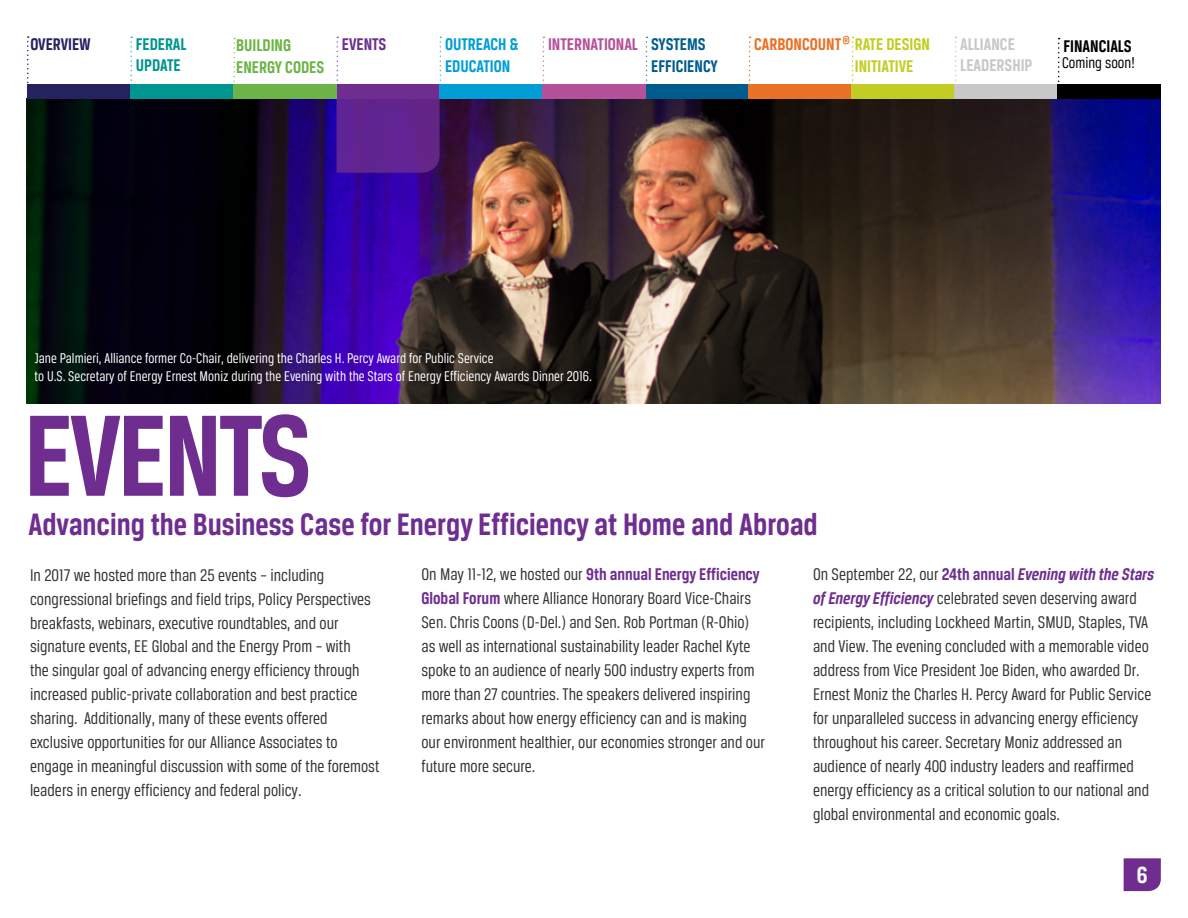
<style>
.page{position:relative;width:1188px;height:918px;background:#fff}
.page>*{position:absolute;margin:0;border:0;box-sizing:border-box;transform-origin:0 0}
.t1{font:700 123px "Breuer Condensed";letter-spacing:-.025em;color:#6f2e8f}
.t2{font:700 33px "Breuer Condensed";color:#6f2e8f}
.t3{font:700 24.9px "Breuer Condensed";color:#fff}
.t4{font:18px/24px "Breuer Condensed";color:#333}
.t5{font:700 18px/21.6px "Breuer Condensed";color:#c2cd23}
.t6{font:700 18px "Breuer Condensed";color:#6cb445}
.t7{font:700 18px/21.6px "Breuer Condensed";color:#009ed5}
.t8{font:700 18px/21px "Breuer Condensed";color:#c8c8c8}
.t9{font:700 18px/21.6px "Breuer Condensed";color:#005c8c}
.t10{font:700 18px/21px "Breuer Condensed";color:#00958f}
.t11{font:700 18px "Breuer Condensed";color:#b5519a}
.t12{font:700 18px "Breuer Condensed";color:#000}
.t13{font:700 18px "Breuer Condensed";color:#26215f}
.t14{font:700 18px "Breuer Condensed";color:#6f2e8f}
.t15{font:16.5px "Breuer Condensed";color:#000}
.t16{font:15px/18px "Breuer Condensed";color:#fff}
.t17{font:700 12px "Breuer Condensed";color:#ea7125}
.s1{color:#ea7125}
.s2{font-weight:700;color:#6f2e8f}
.s3{font-weight:700;font-style:italic;color:#6f2e8f}
</style>
<div class="page">
<svg style="left:1124px;top:858px;width:37px;height:33px"></svg>
<img style="left:27px;top:99px;width:1134px;height:305px">
<div style="left:27px;top:85px;width:103px;height:14px;background:#26215f"></div>
<svg style="left:27px;top:36px;width:2px;height:49px"></svg>
<svg style="left:130px;top:37px;width:2px;height:48px"></svg>
<div style="left:130px;top:85px;width:103px;height:14px;background:#00958f"></div>
<svg style="left:337px;top:37px;width:104px;height:136px"></svg>
<div style="left:440px;top:85px;width:103px;height:14px;background:#009ed5"></div>
<svg style="left:646px;top:37px;width:1px;height:48px"></svg>
<div style="left:646px;top:85px;width:103px;height:14px;background:#005c8c"></div>
<svg style="left:543px;top:37px;width:1px;height:48px"></svg>
<div style="left:543px;top:85px;width:103px;height:14px;background:#b5519a"></div>
<svg style="left:749px;top:37px;width:2px;height:48px"></svg>
<div style="left:749px;top:85px;width:103px;height:14px;background:#ea7125"></div>
<svg style="left:852px;top:37px;width:2px;height:48px"></svg>
<div style="left:852px;top:85px;width:103px;height:14px;background:#c2cd23"></div>
<svg style="left:955px;top:37px;width:2px;height:48px"></svg>
<div style="left:955px;top:85px;width:103px;height:14px;background:#c8c8c8"></div>
<div style="left:1058px;top:85px;width:103px;height:14px;background:#000"></div>
<svg style="left:1058px;top:38px;width:2px;height:47px"></svg>
<div style="left:233px;top:85px;width:104px;height:14px;background:#6cb445"></div>
<svg style="left:233px;top:38px;width:2px;height:47px"></svg>
<p class="t17" style="left:842px;top:33px;width:9px">®</p>
<p class="t13" style="left:30px;top:34px;width:62px">OVERVIEW</p>
<p class="t10" style="left:136px;top:34px;width:52px">FEDERAL<br>UPDATE</p>
<p class="t14" style="left:342px;top:34px;width:46px">EVENTS</p>
<p class="t7" style="left:445px;top:33px;width:75px">OUTREACH &amp;<br>EDUCATION</p>
<p class="t9" style="left:651px;top:33px;width:68px">SYSTEMS<br>EFFICIENCY</p>
<p class="t11" style="left:548px;top:34px;width:91px">INTERNATIONAL</p>
<p class="t5" style="left:855px;top:33px;width:77px;text-indent:-101px"><span class="s1">CARBONCOUNT</span> RATE DESIGN<br>INITIATIVE</p>
<p class="t8" style="left:960px;top:34px;width:74px">ALLIANCE<br>LEADERSHIP</p>
<p class="t6" style="left:236px;top:36px;width:56px">BUILDING</p>
<p class="t12" style="left:1064px;top:36px;width:70px">FINANCIALS</p>
<p class="t6" style="left:236px;top:57px;width:90px">ENERGY CODES</p>
<p class="t15" style="left:1062px;top:54px;width:74px">Coming soon!</p>
<p class="t16" style="left:34px;top:349px;width:559px">Jane Palmieri, Alliance former Co-Chair, delivering the Charles H. Percy Award for Public Service<br>to U.S. Secretary of Energy Ernest Moniz during the Evening with the Stars of Energy Efficiency Awards Dinner 2016.</p>
<h1 class="t1" style="left:24px;top:388px;width:290px">EVENTS</h1>
<h2 class="t2" style="left:29px;top:506px;width:791px">Advancing the Business Case for Energy Efficiency at Home and Abroad</h2>
<p class="t4" style="left:30px;top:562px;width:351px">In 2017 we hosted more than 25 events – including congressional briefings and field trips, Policy Perspectives breakfasts, webinars, executive roundtables, and our signature events, EE Global and the Energy Prom – with<br>the singular goal of advancing energy efficiency through increased public-private collaboration and best practice sharing. Additionally, many of these events offered exclusive opportunities for our Alliance Associates to engage in meaningful discussion with some of the foremost leaders in energy efficiency and federal policy.</p>
<p class="t4" style="left:422px;top:562px;width:345px">On May 11-12, we hosted our <span class="s2">9th annual Energy Efficiency Global Forum</span> where Alliance Honorary Board Vice-Chairs Sen. Chris Coons (D-Del.) and Sen. Rob Portman (R-Ohio) as well as international sustainability leader Rachel Kyte spoke to an audience of nearly 500 industry experts from more than 27 countries. The speakers delivered inspiring remarks about how energy efficiency can and is making our environment healthier, our economies stronger and our future more secure.</p>
<p class="t4" style="left:813px;top:562px;width:343px">On September 22, our <span class="s2">24th annual</span> <span class="s3">Evening with the Stars of Energy Efficiency</span> celebrated seven deserving award recipients, including Lockheed Martin, SMUD, Staples, TVA and View. The evening concluded with a memorable video address from Vice President Joe Biden, who awarded Dr.<br>Ernest Moniz the Charles H. Percy Award for Public Service for unparalleled success in advancing energy efficiency throughout his career. Secretary Moniz addressed an audience of nearly 400 industry leaders and reaffirmed energy efficiency as a critical solution to our national and global environmental and economic goals.</p>
<h3 class="t3" style="left:1137px;top:861px;width:12px">6</h3>
</div>
